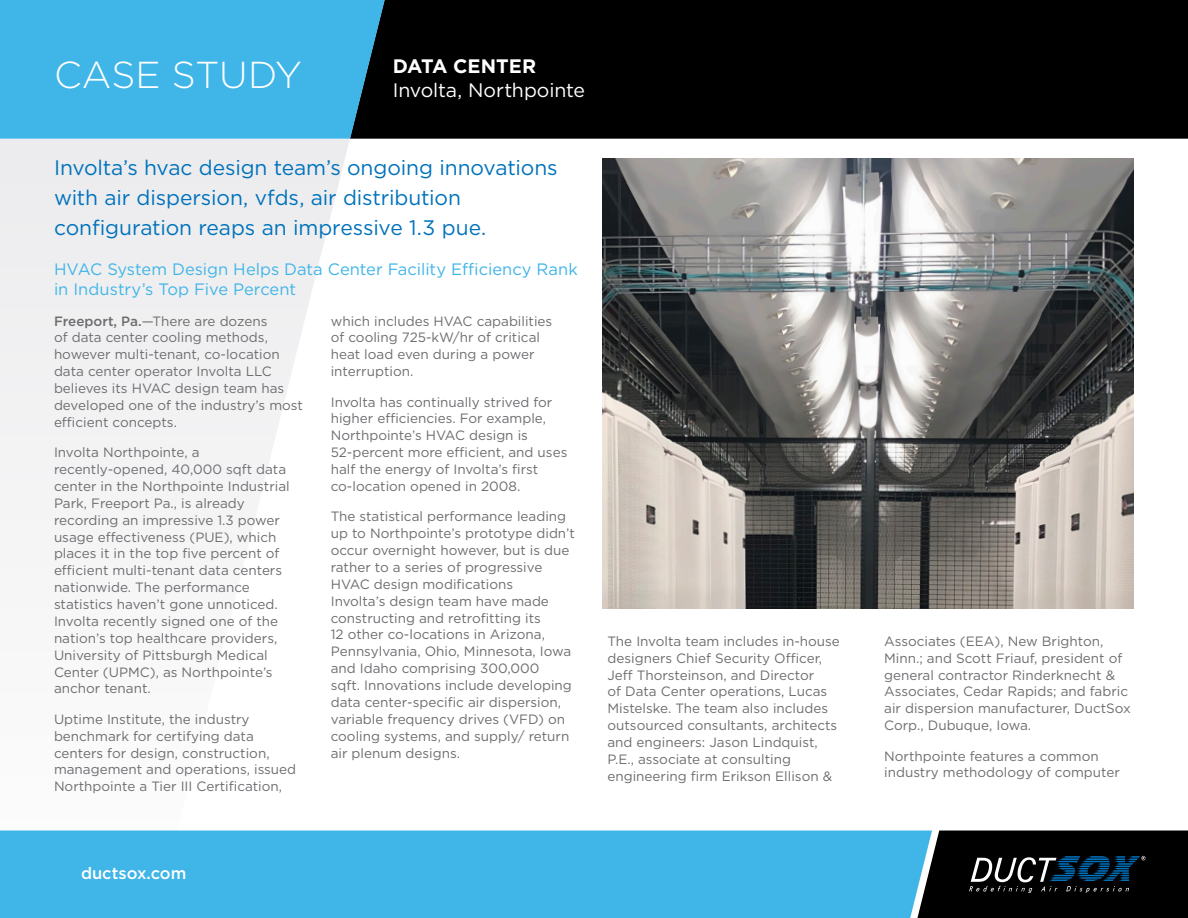
<style>
.page{position:relative;width:1188px;height:918px;background:#fff}
.page>*{position:absolute;margin:0;border:0;box-sizing:border-box;transform-origin:0 0}
.t1{font:300 37.5px "Gotham";letter-spacing:-.005em;color:#fff}
.t2{font:21px/30px "Gotham";letter-spacing:-.005em;color:#0072bc}
.t3{font:19.5px "Gotham";letter-spacing:-.005em;color:#fff}
.t4{font:700 19.5px "Gotham";letter-spacing:-.005em;color:#fff}
.t5{font:16.5px/19.8px "Gotham";color:#40b5e7}
.t6{font:500 16.5px "Gotham";color:#fff}
.t7{font:13.5px/16.8px "Gotham";color:#6c6d70}
.s1{font-weight:500}
</style>
<div class="page">
<svg style="left:0;top:139px;width:350px;height:692px;fill:#f5f5f6"></svg>
<div style="left:385px;top:0;width:803px;height:139px;background:#000001"></div>
<div style="left:0;top:0;width:385px;height:139px;background:#40b5e7"></div>
<img style="left:603px;top:159px;width:531px;height:449px">
<div style="left:0;top:831px;width:917px;height:87px;background:#40b5e7"></div>
<svg style="left:917px;top:831px;width:271px;height:87px;background:#0f151a"></svg>
<p class="t1" style="left:54px;top:51px;width:249px">CASE STUDY</p>
<p class="t4" style="left:393px;top:54px;width:145px">DATA CENTER</p>
<p class="t3" style="left:393px;top:77px;width:194px">Involta, Northpointe</p>
<p class="t2" style="left:54px;top:153px;width:505px">Involta’s hvac design team’s ongoing innovations with air dispersion, vfds, air distribution configuration reaps an impressive 1.3 pue.</p>
<p class="t5" style="left:54px;top:259px;width:525px">HVAC System Design Helps Data Center Facility Efficiency Rank in Industry’s Top Five Percent</p>
<p class="t7" style="left:54px;top:312px;width:250px"><span class="s1">Freeport, Pa.</span>—There are dozens<br>of data center cooling methods, however multi-tenant, co-location data center operator Involta LLC believes its HVAC design team has developed one of the industry’s most efficient concepts.</p>
<p class="t7" style="left:54px;top:444px;width:237px">Involta Northpointe, a recently-opened, 40,000 sqft data center in the Northpointe Industrial<br>Park, Freeport Pa., is already recording an impressive 1.3 power usage effectiveness (PUE), which places it in the top five percent of efficient multi-tenant data centers nationwide. The performance statistics haven’t gone unnoticed.<br>Involta recently signed one of the nation’s top healthcare providers,<br>University of Pittsburgh Medical<br>Center (UPMC), as Northpointe’s anchor tenant.</p>
<p class="t7" style="left:54px;top:710px;width:244px">Uptime Institute, the industry benchmark for certifying data centers for design, construction, management and operations, issued Northpointe a Tier III Certification,</p>
<p class="t7" style="left:331px;top:312px;width:223px">which includes HVAC capabilities of cooling 725-kW/hr of critical heat load even during a power interruption.</p>
<p class="t7" style="left:331px;top:393px;width:238px">Involta has continually strived for higher efficiencies. For example, Northpointe’s HVAC design is 52-percent more efficient, and uses half the energy of Involta’s first co-location opened in 2008.</p>
<p class="t7" style="left:331px;top:508px;width:246px">The statistical performance leading up to Northpointe’s prototype didn’t occur overnight however, but is due rather to a series of progressive HVAC design modifications<br>Involta’s design team have made constructing and retrofitting its<br>12 other co-locations in Arizona, Pennsylvania, Ohio, Minnesota, Iowa and Idaho comprising 300,000<br>sqft. Innovations include developing data center-specific air dispersion, variable frequency drives (VFD) on cooling systems, and supply/ return air plenum designs.</p>
<p class="t7" style="left:608px;top:632px;width:234px">The Involta team includes in-house designers Chief Security Officer, Jeff Thorsteinson, and Director<br>of Data Center operations, Lucas Mistelske. The team also includes outsourced consultants, architects and engineers: Jason Lindquist, P.E., associate at consulting engineering firm Erikson Ellison &amp;</p>
<p class="t7" style="left:884px;top:632px;width:248px">Associates (EEA), New Brighton, Minn.; and Scott Friauf, president of general contractor Rinderknecht &amp; Associates, Cedar Rapids; and fabric air dispersion manufacturer, DuctSox Corp., Dubuque, Iowa.</p>
<p class="t7" style="left:884px;top:747px;width:237px">Northpointe features a common industry methodology of computer</p>
<p class="t6" style="left:81px;top:862px;width:107px">ductsox.com</p>
</div>
